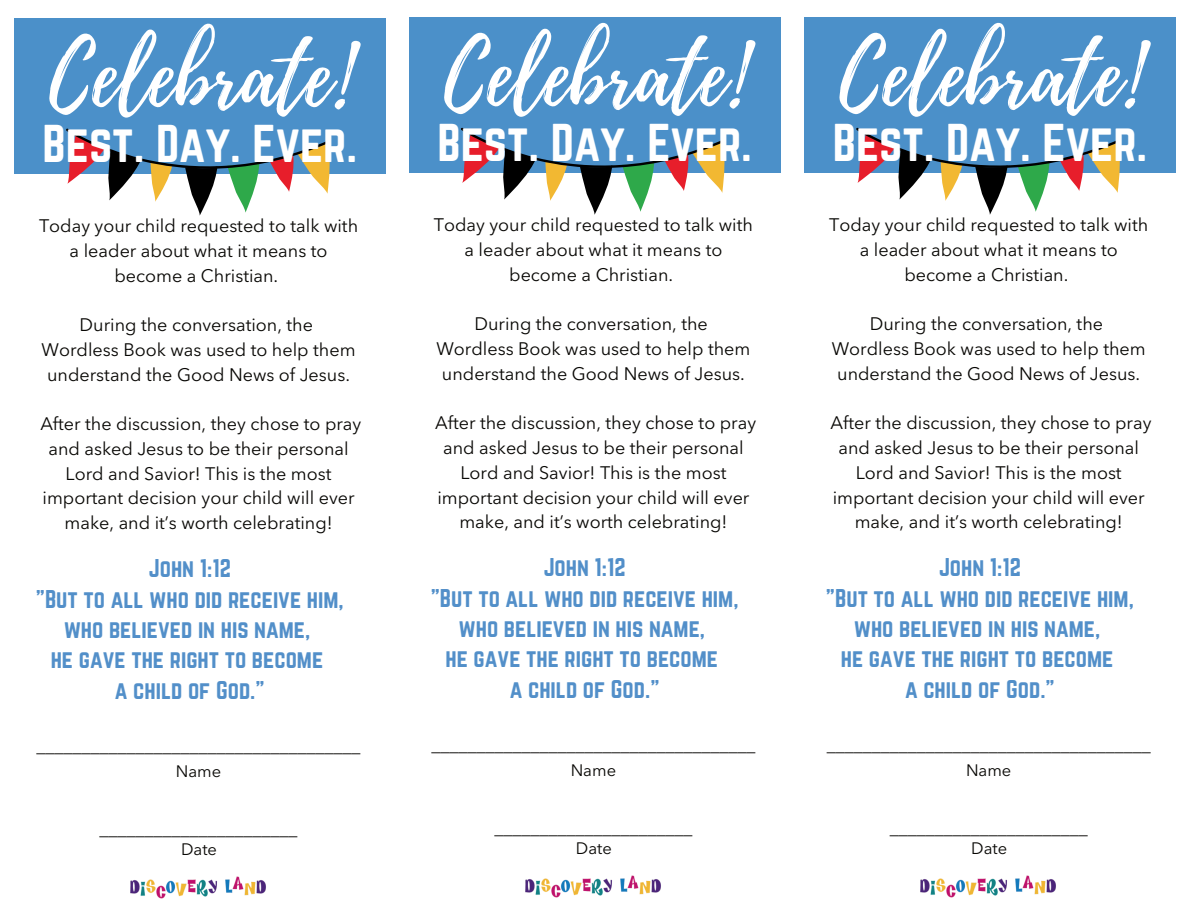
<style>
.page{position:relative;width:1188px;height:918px;background:#fff}
.page>*{position:absolute;margin:0;border:0;box-sizing:border-box;transform-origin:0 0}
.t1{font:85.5px "Playlist Script";color:#fff}
.t2{font:46.5px "Norwester";color:#fff}
.t3{font:22.5px/30.3px "Norwester";color:#528fc9;text-align:center}
.t4{font:18px/24.8px "Avenir Next LT Pro";color:#080704;text-align:center}
.t5{font:16.5px "Avenir Next LT Pro";color:#080704}
</style>
<div class="page">
<div style="left:409px;top:17px;width:371px;height:155px;background:#4b90c9"></div>
<svg style="left:461px;top:128px;width:265px;height:87px"></svg>
<img style="left:525px;top:875px;width:136px;height:23px">
<div style="left:804px;top:17px;width:372px;height:155px;background:#4b90c9"></div>
<svg style="left:856px;top:128px;width:266px;height:87px"></svg>
<img style="left:920px;top:875px;width:136px;height:23px">
<div style="left:14px;top:18px;width:372px;height:155px;background:#4b90c9"></div>
<svg style="left:66px;top:128px;width:265px;height:88px"></svg>
<img style="left:130px;top:876px;width:136px;height:23px">
<h1 class="t1" style="left:49px;top:15px;width:303px">Celebrate!</h1>
<h2 class="t2" style="left:43px;top:122px;width:316px">Best. Day. Ever.</h2>
<h1 class="t1" style="left:444px;top:14px;width:303px">Celebrate!</h1>
<h2 class="t2" style="left:437px;top:121px;width:316px">Best. Day. Ever.</h2>
<h1 class="t1" style="left:839px;top:14px;width:303px">Celebrate!</h1>
<h2 class="t2" style="left:833px;top:121px;width:316px">Best. Day. Ever.</h2>
<p class="t4" style="left:39px;top:214px;width:321px">Today your child requested to talk with a leader about what it means to become a Christian.</p>
<p class="t4" style="left:42px;top:313px;width:315px">During the conversation, the<br>Wordless Book was used to help them understand the Good News of Jesus.</p>
<p class="t4" style="left:40px;top:412px;width:322px">After the discussion, they chose to pray and asked Jesus to be their personal Lord and Savior! This is the most important decision your child will ever make, and it’s worth celebrating!</p>
<p class="t4" style="left:434px;top:213px;width:321px">Today your child requested to talk with a leader about what it means to become a Christian.</p>
<p class="t4" style="left:436px;top:312px;width:315px">During the conversation, the<br>Wordless Book was used to help them understand the Good News of Jesus.</p>
<p class="t4" style="left:435px;top:411px;width:322px">After the discussion, they chose to pray and asked Jesus to be their personal Lord and Savior! This is the most important decision your child will ever make, and it’s worth celebrating!</p>
<p class="t4" style="left:829px;top:213px;width:321px">Today your child requested to talk with a leader about what it means to become a Christian.</p>
<p class="t4" style="left:832px;top:312px;width:315px">During the conversation, the<br>Wordless Book was used to help them understand the Good News of Jesus.</p>
<p class="t4" style="left:830px;top:411px;width:322px">After the discussion, they chose to pray and asked Jesus to be their personal Lord and Savior! This is the most important decision your child will ever make, and it’s worth celebrating!</p>
<p class="t3" style="left:36px;top:554px;width:309px">John 1:12<br>"But to all who did receive him, who believed in his name,<br>he gave the right to become<br>a child of God."</p>
<p class="t3" style="left:431px;top:553px;width:309px">John 1:12<br>"But to all who did receive him, who believed in his name,<br>he gave the right to become<br>a child of God."</p>
<p class="t3" style="left:826px;top:553px;width:309px">John 1:12<br>"But to all who did receive him, who believed in his name,<br>he gave the right to become<br>a child of God."</p>
<p class="t4" style="left:37px;top:733px;width:325px">____________________________________</p>
<p class="t4" style="left:431px;top:732px;width:325px">____________________________________</p>
<p class="t4" style="left:827px;top:732px;width:325px">____________________________________</p>
<p class="t5" style="left:176px;top:761px;width:47px">Name</p>
<p class="t5" style="left:571px;top:761px;width:47px">Name</p>
<p class="t5" style="left:966px;top:761px;width:47px">Name</p>
<p class="t4" style="left:100px;top:816px;width:200px">______________________</p>
<p class="t4" style="left:494px;top:816px;width:199px">______________________</p>
<p class="t4" style="left:890px;top:816px;width:199px">______________________</p>
<p class="t5" style="left:181px;top:839px;width:37px">Date</p>
<p class="t5" style="left:576px;top:838px;width:37px">Date</p>
<p class="t5" style="left:971px;top:838px;width:37px">Date</p>
</div>
